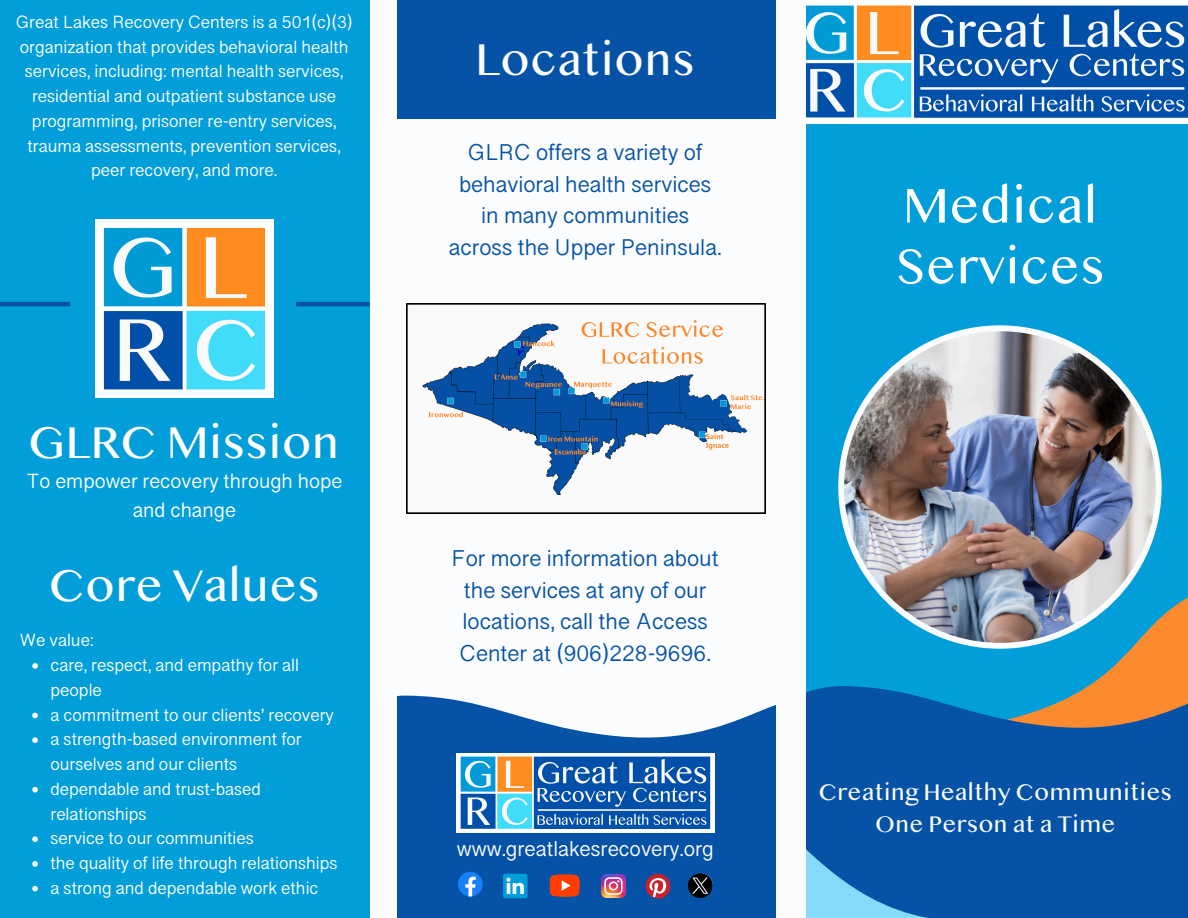
<style>
.page{position:relative;width:1188px;height:918px;background:#029ed9}
.page>*{position:absolute;margin:0;border:0;box-sizing:border-box;transform-origin:0 0}
.t1{font:51.75px/60.8px "Myanmar MN";color:#fff}
.t2{font:47.25px "Myanmar MN";color:#fff}
.t3{font:47.25px "Myanmar MN";color:#fbfcfe}
.t4{font:24px/32.7px "Myanmar MN";color:#fbfcfe;text-align:center}
.t5{font:23.25px/31.5px "Myanmar Sangam MN";color:#0652a6;text-align:center}
.t6{font:21.75px "Myanmar Sangam MN";color:#fbfcfe}
.t7{font:21px/29.2px "Myanmar Sangam MN";color:#fff;text-align:center}
.t8{font:18px/24.8px "Myanmar Sangam MN";color:#fff}
</style>
<div class="page">
<div style="left:397px;top:0;width:393px;height:918px;background:#fbfcfe"></div>
<img style="left:805px;top:0;width:383px;height:124px">
<img style="left:838px;top:325px;width:324px;height:293px">
<div style="left:397px;top:0;width:382px;height:118px;background:#0652a6"></div>
<svg style="left:805px;top:618px;width:383px;height:300px;fill:#0652a6"></svg>
<svg style="left:805px;top:749px;width:216px;height:169px;background:#1a64b0"></svg>
<svg style="left:397px;top:695px;width:379px;height:223px;fill:#0652a6"></svg>
<img style="left:96px;top:220px;width:177px;height:177px">
<hr style="left:0;top:302px;width:70px;height:4px;background:#0652a6">
<hr style="left:296px;top:302px;width:85px;height:4px;background:#0652a6">
<div style="left:755px;top:791px;width:24px;height:127px;background:#0652a6"></div>
<div style="left:776px;top:0;width:29px;height:918px;background:#fbfcfe"></div>
<div style="left:397px;top:802px;width:21px;height:116px;background:#0652a6"></div>
<div style="left:370px;top:0;width:27px;height:918px;background:#fbfcfe"></div>
<svg style="left:458px;top:872px;width:25px;height:25px"></svg>
<svg style="left:550px;top:874px;width:30px;height:23px"></svg>
<img style="left:602px;top:874px;width:23px;height:24px">
<img style="left:457px;top:753px;width:257px;height:79px">
<svg style="left:503px;top:874px;width:25px;height:24px"></svg>
<svg style="left:646px;top:874px;width:24px;height:25px"></svg>
<img style="left:407px;top:303px;width:359px;height:210px">
<svg style="left:688px;top:873px;width:25px;height:25px"></svg>
<svg style="left:32px;top:663px;width:6px;height:6px"></svg>
<svg style="left:32px;top:713px;width:6px;height:5px"></svg>
<svg style="left:32px;top:737px;width:6px;height:6px"></svg>
<svg style="left:32px;top:787px;width:6px;height:6px"></svg>
<svg style="left:32px;top:836px;width:6px;height:6px"></svg>
<svg style="left:32px;top:861px;width:6px;height:6px"></svg>
<svg style="left:32px;top:886px;width:6px;height:6px"></svg>
<p class="t8" style="left:16px;top:9px;width:338px;text-align:center">Great Lakes Recovery Centers is a 501(c)(3) organization that provides behavioral health services, including: mental health services, residential and outpatient substance use programming, prisoner re-entry services, trauma assessments, prevention services, peer recovery, and more.</p>
<p class="t2" style="left:28px;top:412px;width:313px">GLRC Mission</p>
<p class="t7" style="left:26px;top:466px;width:317px">To empower recovery through hope and change</p>
<p class="t2" style="left:48px;top:555px;width:273px">Core Values</p>
<p class="t8" style="left:20px;top:628px;width:75px">We value:</p>
<h1 class="t8" style="left:51px;top:652px;width:250px">care, respect, and empathy for all people</h1>
<h2 class="t8" style="left:51px;top:702px;width:285px">a commitment to our clients’ recovery</h2>
<p class="t8" style="left:51px;top:727px;width:253px">a strength-based environment for ourselves and our clients</p>
<h2 class="t8" style="left:51px;top:776px;width:212px">dependable and trust-based relationships</h2>
<p class="t8" style="left:51px;top:826px;width:205px">service to our communities</p>
<h1 class="t8" style="left:51px;top:850px;width:289px">the quality of life through relationships</h1>
<p class="t8" style="left:51px;top:875px;width:269px">a strong and dependable work ethic</p>
<h2 class="t3" style="left:475px;top:29px;width:221px">Locations</h2>
<p class="t5" style="left:449px;top:136px;width:274px">GLRC offers a variety of behavioral health services in many communities across the Upper Peninsula.</p>
<p class="t5" style="left:452px;top:542px;width:269px">For more information about the services at any of our locations, call the Access<br>Center at (906)228-9696.</p>
<p class="t6" style="left:457px;top:836px;width:258px">www.greatlakesrecovery.org</p>
<p class="t1" style="left:895px;top:178px;width:211px">Medical<br>Services</p>
<p class="t4" style="left:819px;top:777px;width:355px">Creating Healthy Communities<br>One Person at a Time</p>
</div>
